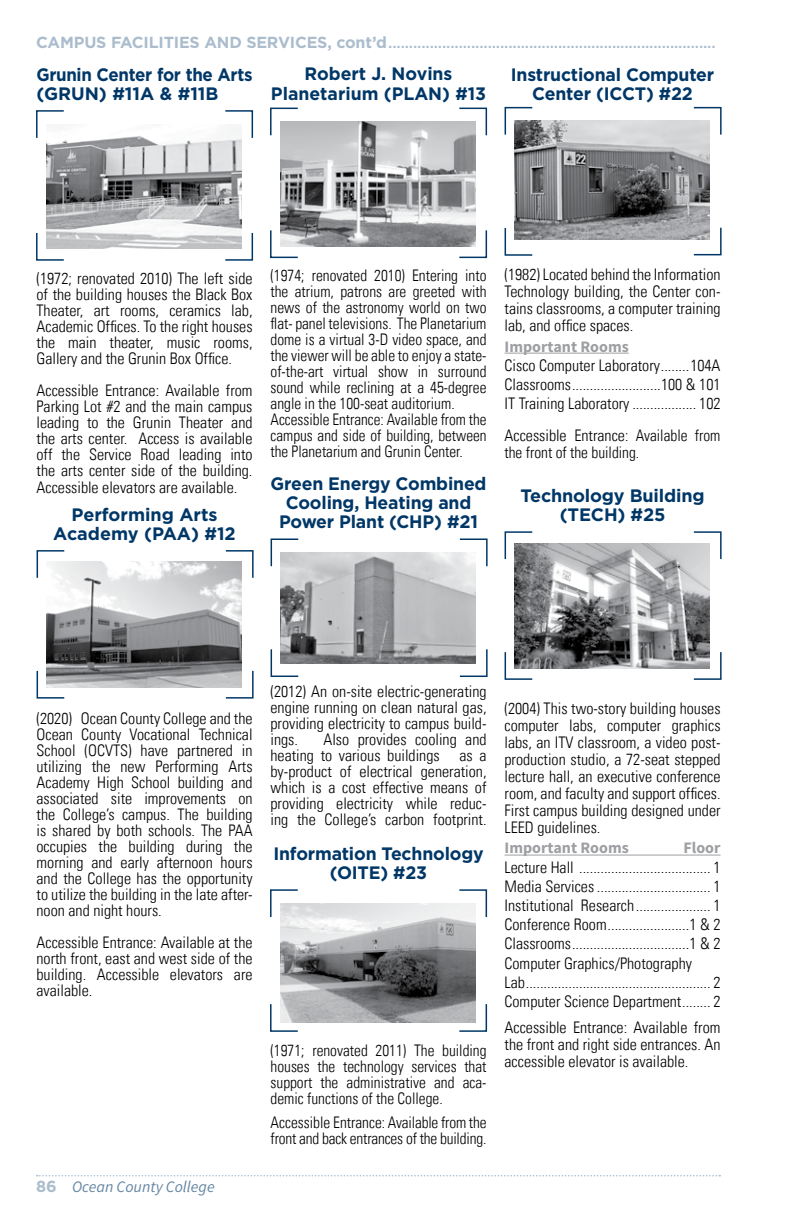
<style>
.page{position:relative;width:792px;height:1224px;background:#fff}
.page>*{position:absolute;margin:0;border:0;box-sizing:border-box;transform-origin:0 0}
.t1{font:700 18px/19px "Gotham";letter-spacing:-.01em;color:#003767;text-align:center}
.t2{font:700 18px/19px "Gotham";letter-spacing:-.01em;color:#003767;scale:.94 1}
.t3{font:300 condensed 16px/16px "Univers LT";color:#000;text-align:justify}
.t4{font:300 condensed 16px/16px "Univers LT";color:#000;scale:.96 1}
.t5{font:500 16px "Gotham";color:#abbdcd}
.t6{font:700 16px "Source Sans Pro";color:#9d9fa2}
.t7{font:italic 16px "Source Sans Pro";color:#6687a4}
.s1{font-weight:700}
.s2{font-family:"Gotham";font-weight:700;font-style:normal;color:#abbdcd}
</style>
<div class="page">
<svg style="left:37px;top:1175px;width:683px;height:1px"></svg>
<img style="left:46px;top:136px;width:195px;height:113px">
<svg style="left:36px;top:110px;width:29px;height:29px"></svg>
<svg style="left:36px;top:231px;width:29px;height:30px"></svg>
<svg style="left:224px;top:110px;width:30px;height:29px"></svg>
<svg style="left:224px;top:231px;width:30px;height:30px"></svg>
<img style="left:47px;top:562px;width:195px;height:125px">
<svg style="left:36px;top:550px;width:30px;height:29px"></svg>
<svg style="left:36px;top:669px;width:30px;height:30px"></svg>
<svg style="left:224px;top:550px;width:30px;height:29px"></svg>
<svg style="left:224px;top:669px;width:30px;height:30px"></svg>
<img style="left:280px;top:121px;width:195px;height:126px">
<svg style="left:270px;top:107px;width:29px;height:30px"></svg>
<svg style="left:270px;top:229px;width:29px;height:30px"></svg>
<svg style="left:458px;top:107px;width:30px;height:30px"></svg>
<svg style="left:458px;top:229px;width:30px;height:30px"></svg>
<img style="left:281px;top:552px;width:195px;height:111px">
<svg style="left:270px;top:538px;width:30px;height:30px"></svg>
<svg style="left:270px;top:648px;width:30px;height:29px"></svg>
<svg style="left:458px;top:538px;width:30px;height:30px"></svg>
<svg style="left:458px;top:648px;width:30px;height:29px"></svg>
<img style="left:280px;top:903px;width:195px;height:119px">
<svg style="left:270px;top:889px;width:29px;height:30px"></svg>
<svg style="left:270px;top:1003px;width:29px;height:29px"></svg>
<svg style="left:458px;top:889px;width:30px;height:30px"></svg>
<svg style="left:458px;top:1003px;width:30px;height:29px"></svg>
<hr style="left:505px;top:353px;width:124px;height:1px;background:#9d9fa2">
<hr style="left:505px;top:855px;width:216px;height:1px;background:#9d9fa2">
<img style="left:515px;top:121px;width:195px;height:119px">
<svg style="left:504px;top:106px;width:30px;height:30px"></svg>
<svg style="left:504px;top:227px;width:30px;height:29px"></svg>
<svg style="left:692px;top:106px;width:30px;height:30px"></svg>
<svg style="left:692px;top:226px;width:30px;height:30px"></svg>
<img style="left:515px;top:543px;width:195px;height:125px">
<svg style="left:504px;top:531px;width:30px;height:30px"></svg>
<svg style="left:504px;top:651px;width:30px;height:29px"></svg>
<svg style="left:692px;top:531px;width:30px;height:30px"></svg>
<svg style="left:692px;top:651px;width:30px;height:29px"></svg>
<p class="t5" style="left:36px;top:33px;width:681px"><span class="s1">CAMPUS FACILITIES AND SERVICES, cont’d</span>...............................................................................</p>
<p class="t2" style="left:37px;top:65px;width:231px">Grunin Center for the Arts (GRUN) #11A &amp; #11B</p>
<p class="t1" style="left:271px;top:63px;width:217px;line-height:20px">Robert J. Novins<br>Planetarium (PLAN) #13</p>
<p class="t1" style="left:511px;top:64px;width:205px">Instructional Computer<br>Center (ICCT) #22</p>
<p class="t3" style="left:37px;top:270px;width:218px">(1972; renovated 2010) The left side of the building houses the Black Box Theater, art rooms, ceramics lab, Academic Offices. To the right houses the main theater, music rooms, Gallery and the Grunin Box Office.</p>
<p class="t3" style="left:37px;top:382px;width:218px">Accessible Entrance: Available from Parking Lot #2 and the main campus leading to the Grunin Theater and the arts center. Access is available off the Service Road leading into the arts center side of the building.<br>Accessible elevators are available.</p>
<p class="t1" style="left:53px;top:504px;width:184px">Performing Arts<br>Academy (PAA) #12</p>
<p class="t4" style="left:271px;top:268px;width:227px">(1974; renovated 2010) Entering into the atrium, patrons are greeted with news of the astronomy world on two flat- panel televisions. The Planetarium dome is a virtual 3-D video space, and the viewer will be able to enjoy a state&shy;of-the-art virtual show in surround sound while reclining at a 45-degree angle in the 100-seat auditorium.<br>Accessible Entrance: Available from the campus and side of building, between the Planetarium and Grunin Center.</p>
<p class="t1" style="left:271px;top:474px;width:218px">Green Energy Combined<br>Cooling, Heating and<br>Power Plant (CHP) #21</p>
<p class="t3" style="left:505px;top:266px;width:218px;line-height:17px">(1982) Located behind the Information Technology building, the Center con&shy;tains classrooms, a computer training lab, and office spaces.</p>
<p class="t6" style="left:505px;top:336px;width:126px">Important Rooms</p>
<p class="t3" style="left:505px;top:355px;width:218px;line-height:19.2px">Cisco Computer Laboratory........104A Classrooms.........................100 &amp; 101<br>IT Training Laboratory .................. 102</p>
<p class="t3" style="left:505px;top:427px;width:217px;line-height:17px">Accessible Entrance: Available from the front of the building.</p>
<p class="t1" style="left:521px;top:486px;width:185px">Technology Building (TECH) #25</p>
<p class="t3" style="left:37px;top:710px;width:218px">(2020) Ocean County College and the Ocean County Vocational Technical School (OCVTS) have partnered in utilizing the new Performing Arts Academy High School building and associated site improvements on the College’s campus. The building is shared by both schools. The PAA occupies the building during the morning and early afternoon hours and the College has the opportunity to utilize the building in the late after&shy;noon and night hours.</p>
<p class="t3" style="left:37px;top:934px;width:218px">Accessible Entrance: Available at the north front, east and west side of the building. Accessible elevators are available.</p>
<p class="t3" style="left:271px;top:683px;width:218px">(2012) An on-site electric-generating engine running on clean natural gas, providing electricity to campus build&shy;ings.</p>
<p class="t3" style="left:271px;top:731px;width:218px;text-indent:53px">Also provides cooling and heating to various buildings as a by-product of electrical generation, which is a cost effective means of providing electricity while reduc&shy;ing the College’s carbon footprint.</p>
<p class="t1" style="left:273px;top:843px;width:212px">Information Technology (OITE) #23</p>
<p class="t7" style="left:36px;top:1177px;width:180px"><span class="s2">86</span> Ocean County College</p>
<p class="t4" style="left:271px;top:1042px;width:227px;text-align:justify">(1971; renovated 2011) The building houses the technology services that support the administrative and aca&shy;demic functions of the College.</p>
<p class="t4" style="left:271px;top:1114px;width:227px">Accessible Entrance: Available from the front and back entrances of the building.</p>
<p class="t3" style="left:505px;top:700px;width:218px;line-height:17px">(2004) This two-story building houses computer labs, computer graphics labs, an ITV classroom, a video post&shy;production studio, a 72-seat stepped lecture hall, an executive conference room, and faculty and support offices.<br>First campus building designed under LEED guidelines.</p>
<p class="t6" style="left:505px;top:838px;width:126px">Important Rooms</p>
<p class="t6" style="left:683px;top:838px;width:39px">Floor</p>
<p class="t3" style="left:505px;top:857px;width:217px;line-height:19.2px;text-align:left">Lecture Hall ..................................... 1<br>Media Services ................................ 1<br>Institutional Research..................... 1<br>Conference Room.......................1 &amp; 2<br>Classrooms.................................1 &amp; 2<br>Computer Graphics/Photography Lab.................................................... 2<br>Computer Science Department........ 2</p>
<p class="t3" style="left:505px;top:1019px;width:217px;line-height:17px">Accessible Entrance: Available from the front and right side entrances. An accessible elevator is available.</p>
</div>
